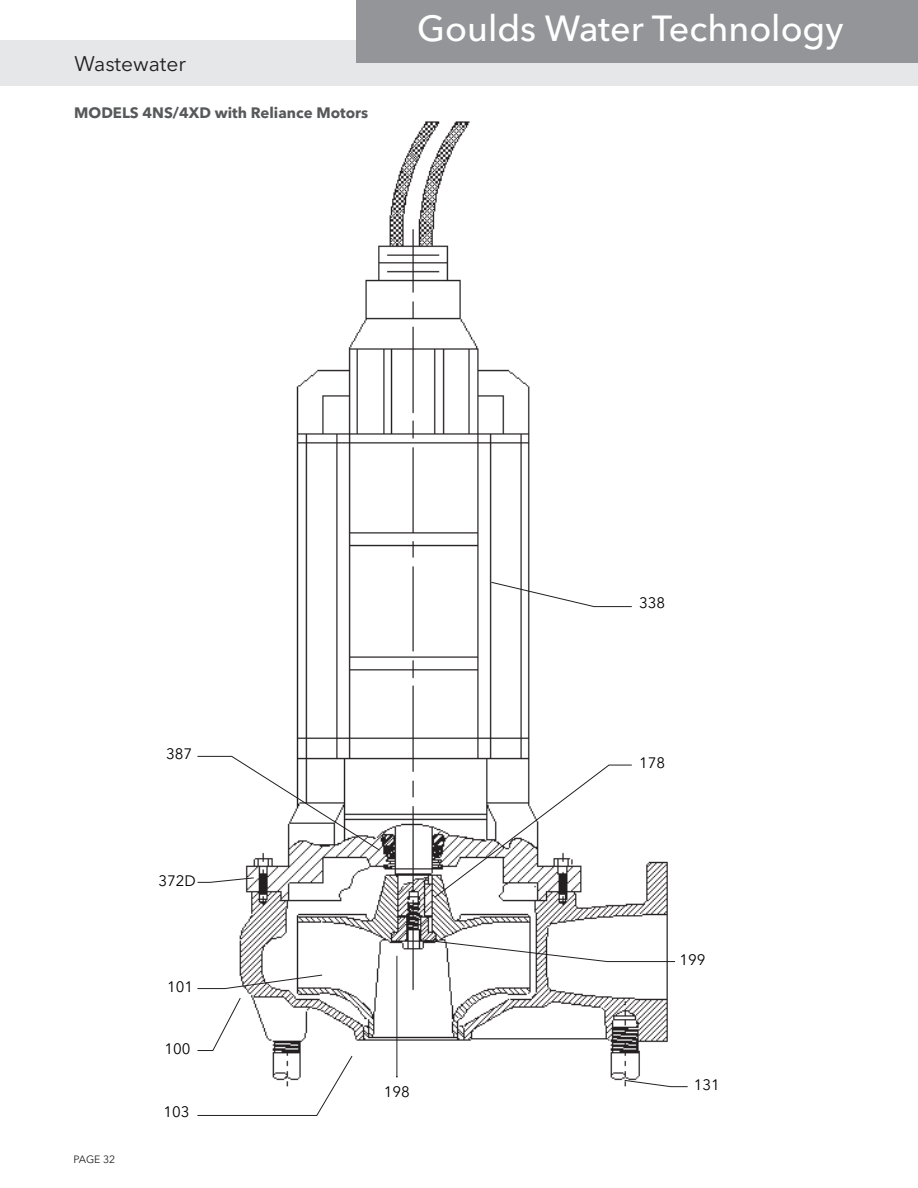
<style>
.page{position:relative;width:918px;height:1188px;background:#fff}
.page>*{position:absolute;margin:0;border:0;box-sizing:border-box;transform-origin:0 0}
.t1{font:500 36px "Avenir Next LT Pro";color:#fff}
.t2{font:21px "Avenir Next LT Pro";color:#231f20}
.t3{font:700 15px "Avenir Next LT Pro";color:#57585a}
.Drawing_labels{font:15px "Avenir Next LT Pro";color:#000}
.t4{font:10.5px "Avenir Next LT Pro";letter-spacing:-.01em;color:#231f20}
</style>
<div class="page">
<div style="left:0;top:40px;width:918px;height:46px;background:#e6e7e9"></div>
<div style="left:356px;top:0;width:562px;height:63px;background:#939598"></div>
<img style="left:227px;top:121px;width:450px;height:967px">
<svg style="left:490px;top:581px;width:143px;height:26px"></svg>
<svg style="left:197px;top:974px;width:126px;height:15px"></svg>
<svg style="left:197px;top:756px;width:184px;height:95px"></svg>
<svg style="left:197px;top:877px;width:58px;height:6px"></svg>
<svg style="left:422px;top:939px;width:254px;height:23px"></svg>
<svg style="left:197px;top:997px;width:156px;height:119px"></svg>
<svg style="left:624px;top:1080px;width:64px;height:7px"></svg>
<svg style="left:434px;top:764px;width:199px;height:134px"></svg>
<hr style="left:397px;top:956px;width:1px;height:121px;background:#231f20">
<h2 class="t2" style="left:74px;top:52px;width:113px">Wastewater</h2>
<p class="t3" style="left:74px;top:103px;width:296px">MODELS 4NS/4XD with Reliance Motors</p>
<h1 class="t1" style="left:417px;top:6px;width:428px">Goulds Water Technology</h1>
<p class="Drawing_labels" style="left:166px;top:745px;width:28px">387</p>
<p class="t4" style="left:74px;top:1153px;width:43px">PAGE 32</p>
<p class="Drawing_labels" style="left:158px;top:872px;width:39px">372D</p>
<p class="Drawing_labels" style="left:167px;top:978px;width:28px">101</p>
<p class="Drawing_labels" style="left:164px;top:1040px;width:28px">100</p>
<p class="Drawing_labels" style="left:164px;top:1103px;width:28px">103</p>
<p class="Drawing_labels" style="left:384px;top:1083px;width:28px">198</p>
<p class="Drawing_labels" style="left:639px;top:594px;width:28px">338</p>
<p class="Drawing_labels" style="left:639px;top:754px;width:28px">178</p>
<p class="Drawing_labels" style="left:680px;top:951px;width:28px">199</p>
<p class="Drawing_labels" style="left:694px;top:1076px;width:28px">131</p>
</div>
